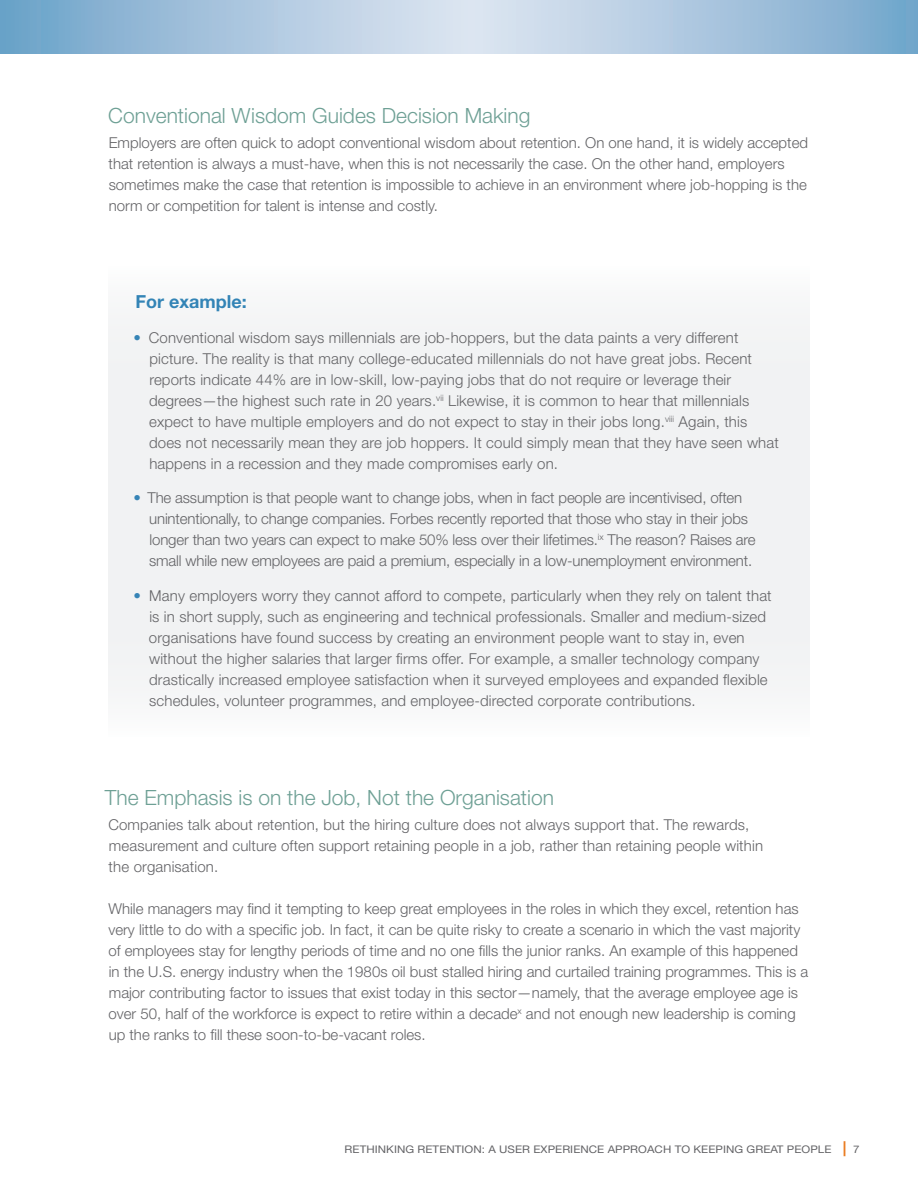
<style>
.page{position:relative;width:918px;height:1188px;background:#fff}
.page>*{position:absolute;margin:0;border:0;box-sizing:border-box;transform-origin:0 0}
.Level3GreenHead{font:300 21px "Helvetica Neue LT Std";color:#6ea095}
.Bluebullets{font:700 18px "Helvetica Neue LT Std";color:#3384b6}
.Body_Text{font:300 15px/21px "Helvetica Neue LT Std";color:#636366}
.t1{font:10.5px "Helvetica Neue LT Std";letter-spacing:.005em;color:#636366;scale:1.1 1}
.s1{color:#3684b6}
.s2{font-weight:700;font-size:15px;color:#ea7d22}
</style>
<div class="page">
<div style="left:108px;top:264px;width:702px;height:472px;background:#f1f2f3"></div>
<svg style="left:0;top:0;width:918px;height:54px;background:#a9c5de"></svg>
<p class="Level3GreenHead" style="left:108px;top:103px;width:424px">Conventional Wisdom Guides Decision Making</p>
<p class="Body_Text" style="left:109px;top:132px;width:701px">Employers are often quick to adopt conventional wisdom about retention. On one hand, it is widely accepted that retention is always a must-have, when this is not necessarily the case. On the other hand, employers sometimes make the case that retention is impossible to achieve in an environment where job-hopping is the norm or competition for talent is intense and costly.</p>
<p class="Bluebullets" style="left:136px;top:291px;width:113px">For example:</p>
<p class="Body_Text" style="left:149px;top:326px;width:631px;text-indent:-16px"><span class="s1">•</span> Conventional wisdom says millennials are job-hoppers, but the data paints a very different picture. The reality is that many college-educated millennials do not have great jobs. Recent reports indicate 44% are in low-skill, low-paying jobs that do not require or leverage their degrees—the highest such rate in 20 years.<sup>vii</sup> Likewise, it is common to hear that millennials expect to have multiple employers and do not expect to stay in their jobs long.<sup>viii</sup> Again, this does not necessarily mean they are job hoppers. It could simply mean that they have seen what happens in a recession and they made compromises early on.</p>
<p class="Body_Text" style="left:149px;top:487px;width:608px;text-indent:-16px"><span class="s1">•</span> The assumption is that people want to change jobs, when in fact people are incentivised, often unintentionally, to change companies. Forbes recently reported that those who stay in their jobs longer than two years can expect to make 50% less over their lifetimes.<sup>ix</sup> The reason? Raises are small while new employees are paid a premium, especially in a low-unemployment environment.</p>
<p class="Body_Text" style="left:149px;top:584px;width:624px;text-indent:-15px"><span class="s1">•</span> Many employers worry they cannot afford to compete, particularly when they rely on talent that is in short supply, such as engineering and technical professionals. Smaller and medium-sized organisations have found success by creating an environment people want to stay in, even without the higher salaries that larger firms offer. For example, a smaller technology company drastically increased employee satisfaction when it surveyed employees and expanded flexible schedules, volunteer programmes, and employee-directed corporate contributions.</p>
<p class="Level3GreenHead" style="left:105px;top:785px;width:451px">The Emphasis is on the Job, Not the Organisation</p>
<p class="Body_Text" style="left:108px;top:814px;width:656px">Companies talk about retention, but the hiring culture does not always support that. The rewards, measurement and culture often support retaining people in a job, rather than retaining people within the organisation.</p>
<p class="Body_Text" style="left:108px;top:897px;width:701px">While managers may find it tempting to keep great employees in the roles in which they excel, retention has very little to do with a specific job. In fact, it can be quite risky to create a scenario in which the vast majority of employees stay for lengthy periods of time and no one fills the junior ranks. An example of this happened in the U.S. energy industry when the 1980s oil bust stalled hiring and curtailed training programmes. This is a major contributing factor to issues that exist today in this sector—namely, that the average employee age is over 50, half of the workforce is expect to retire within a decade<sup>x</sup> and not enough new leadership is coming up the ranks to fill these soon-to-be-vacant roles.</p>
<p class="t1" style="left:345px;top:1143px;width:469px">RETHINKING RETENTION: A USER EXPERIENCE APPROACH TO KEEPING GREAT PEOPLE <span class="s2">|</span> 7</p>
</div>
